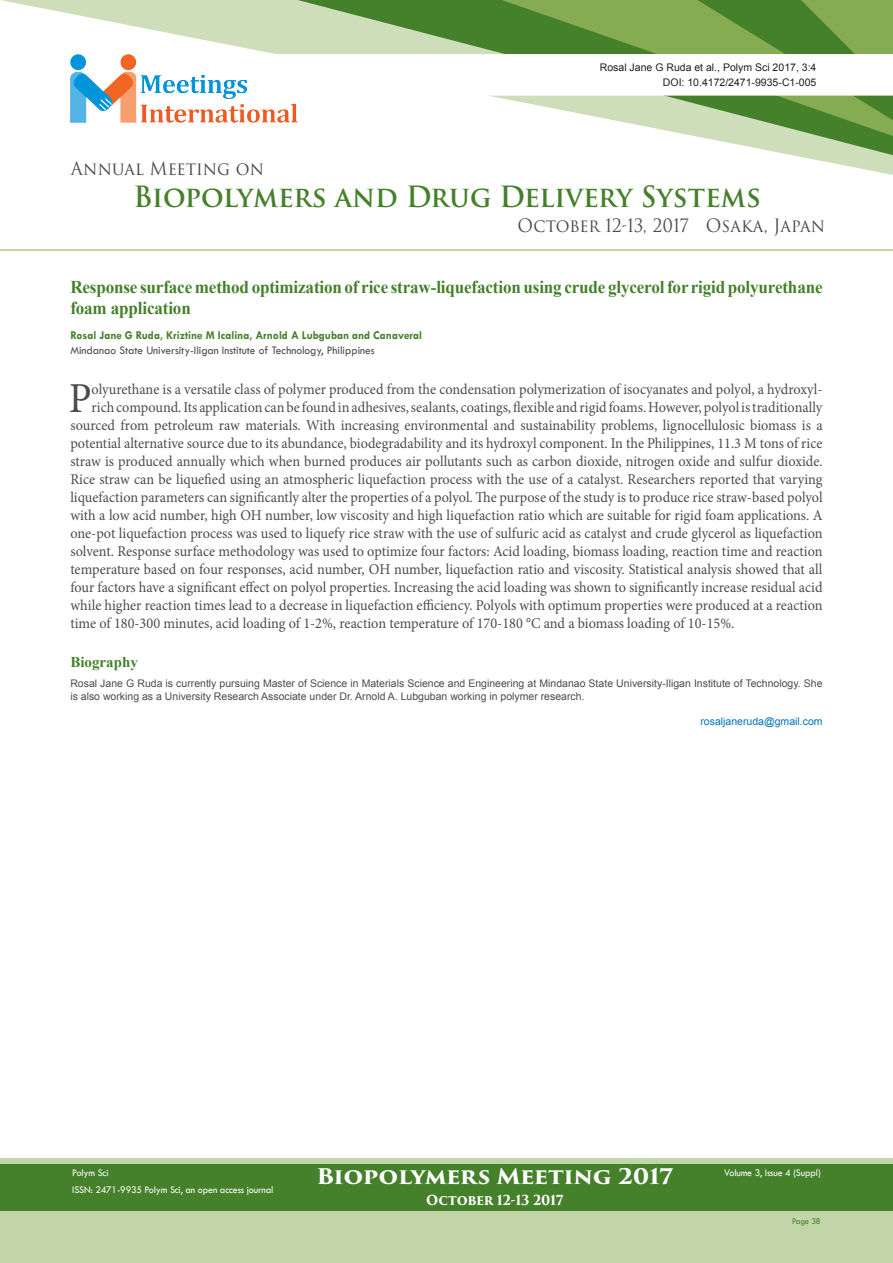
<style>
.page{position:relative;width:893px;height:1263px;background:#fff}
.page>*{position:absolute;margin:0;border:0;box-sizing:border-box;transform-origin:0 0}
.Abstract{font:42.75px "Minion Pro";color:#4b4c4d;scale:.95 1}
.t1{font:700 28.5px "Trajan Pro";letter-spacing:-.005em;color:#45802a;scale:.96 1}
.t2{font:700 21px "Trajan Pro 3";letter-spacing:-.02em;color:#fff;scale:1.1 1}
.t3{font:700 18px/21px "Times New Roman";letter-spacing:-.01em;color:#45802a;scale:.95 1}
.t4{font:18px "Trajan Pro 3";color:#4b4c4d;scale:.95 1}
.Abstract-2{font:15px "Minion Pro";color:#4b4c4d;scale:.95 1}
.Bio_Heading{font:700 15px "Times New Roman";color:#45802a}
.t5{font:700 13.5px "Trajan Pro 3";letter-spacing:-.01em;color:#fff;scale:.95 1}
.Affiliation{font:12px "Tw Cen";color:#4b4c4d;scale:.95 1}
.Name{font:700 12px "Tw Cen";color:#45802a;scale:.95 1}
.Biography{font:10.5px/13.5px "Arial";color:#4b4c4d}
.t6{font:10.5px "Tw Cen";letter-spacing:-.01em;color:#fff;scale:.95 1}
.t7{font:10.5px "Arial";color:#231f20}
.Mail_ID{font:10.5px "Arial";color:#0072bc}
.t8{font:9px "Tw Cen";letter-spacing:-.02em;color:#45802a;scale:.95 1}
</style>
<div class="page">
<div style="left:0;top:1158px;width:893px;height:105px;background:#c2d5a8"></div>
<svg style="left:70px;top:120px;width:823px;height:55px"></svg>
<div style="left:0;top:1164px;width:893px;height:47px;background:#45802a"></div>
<svg style="left:298px;top:120px;width:595px;height:35px"></svg>
<svg style="left:502px;top:120px;width:391px;height:16px"></svg>
<hr style="left:0;top:250px;width:893px;height:1px;background:#86ac51">
<svg style="left:1px;top:0;width:892px;height:120px"></svg>
<img style="left:71px;top:54px;width:227px;height:68px">
<p class="t7" style="left:600px;top:61px;width:218px">Rosal Jane G Ruda et al., Polym Sci 2017, 3:4</p>
<p class="t7" style="left:663px;top:75px;width:155px">DOI: 10.4172/2471-9935-C1-005</p>
<p class="t4" style="left:71px;top:156px;width:205px">Annual Meeting on</p>
<h2 class="t1" style="left:133px;top:179px;width:655px">Biopolymers and Drug Delivery Systems</h2>
<p class="t4" style="left:517px;top:213px;width:325px">October 12-13, 2017 Osaka, Japan</p>
<p class="t3" style="left:70px;top:276px;width:793px">Response surface method optimization of rice straw-liquefaction using crude glycerol for rigid polyurethane foam application</p>
<p class="Name" style="left:70px;top:328px;width:372px">Rosal Jane G Ruda, Kriztine M Icalina, Arnold A Lubguban and Canaveral</p>
<p class="Affiliation" style="left:70px;top:343px;width:322px">Mindanao State University-Iligan Institute of Technology, Philippines</p>
<p class="Abstract" style="left:69px;top:369px;width:26px">P</p>
<p class="Abstract-2" style="left:92px;top:379px;width:771px">olyurethane is a versatile class of polymer produced from the condensation polymerization of isocyanates and polyol, a hydroxyl-</p>
<p class="Abstract-2" style="left:92px;top:397px;width:771px">rich compound. Its application can be found in adhesives, sealants, coatings, flexible and rigid foams. However, polyol is traditionally</p>
<p class="Abstract-2" style="left:70px;top:415px;width:793px">sourced from petroleum raw materials. With increasing environmental and sustainability problems, lignocellulosic biomass is a</p>
<p class="Abstract-2" style="left:70px;top:433px;width:793px">potential alternative source due to its abundance, biodegradability and its hydroxyl component. In the Philippines, 11.3 M tons of rice</p>
<p class="Abstract-2" style="left:70px;top:451px;width:793px">straw is produced annually which when burned produces air pollutants such as carbon dioxide, nitrogen oxide and sulfur dioxide.</p>
<p class="Abstract-2" style="left:70px;top:469px;width:793px">Rice straw can be liquefied using an atmospheric liquefaction process with the use of a catalyst. Researchers reported that varying</p>
<p class="Abstract-2" style="left:70px;top:487px;width:793px">liquefaction parameters can significantly alter the properties of a polyol. The purpose of the study is to produce rice straw-based polyol</p>
<p class="Abstract-2" style="left:70px;top:505px;width:793px">with a low acid number, high OH number, low viscosity and high liquefaction ratio which are suitable for rigid foam applications. A</p>
<p class="Abstract-2" style="left:70px;top:523px;width:793px">one-pot liquefaction process was used to liquefy rice straw with the use of sulfuric acid as catalyst and crude glycerol as liquefaction</p>
<p class="Abstract-2" style="left:70px;top:541px;width:793px">solvent. Response surface methodology was used to optimize four factors: Acid loading, biomass loading, reaction time and reaction</p>
<p class="Abstract-2" style="left:70px;top:559px;width:793px">temperature based on four responses, acid number, OH number, liquefaction ratio and viscosity. Statistical analysis showed that all</p>
<p class="Abstract-2" style="left:70px;top:577px;width:793px">four factors have a significant effect on polyol properties. Increasing the acid loading was shown to significantly increase residual acid</p>
<p class="Abstract-2" style="left:70px;top:595px;width:793px">while higher reaction times lead to a decrease in liquefaction efficiency. Polyols with optimum properties were produced at a reaction</p>
<p class="Abstract-2" style="left:70px;top:613px;width:700px">time of 180-300 minutes, acid loading of 1-2%, reaction temperature of 170-180 °C and a biomass loading of 10-15%.</p>
<p class="Bio_Heading" style="left:70px;top:652px;width:69px">Biography</p>
<p class="Biography" style="left:70px;top:677px;width:754px">Rosal Jane G Ruda is currently pursuing Master of Science in Materials Science and Engineering at Mindanao State University-Iligan Institute of Technology. She is also working as a University Research Associate under Dr. Arnold A. Lubguban working in polymer research.</p>
<p class="Mail_ID" style="left:700px;top:714px;width:124px">rosaljaneruda@gmail.com</p>
<h3 class="t2" style="left:317px;top:1161px;width:326px">Biopolymers Meeting 2017</h3>
<p class="t5" style="left:426px;top:1190px;width:146px">October 12-13 2017</p>
<p class="t6" style="left:72px;top:1166px;width:40px">Polym Sci</p>
<p class="t6" style="left:724px;top:1166px;width:103px">Volume 3, Issue 4 (Suppl)</p>
<p class="t6" style="left:72px;top:1183px;width:213px">ISSN: 2471-9935 Polym Sci, an open access journal</p>
<p class="t8" style="left:792px;top:1215px;width:32px">Page 38</p>
</div>
